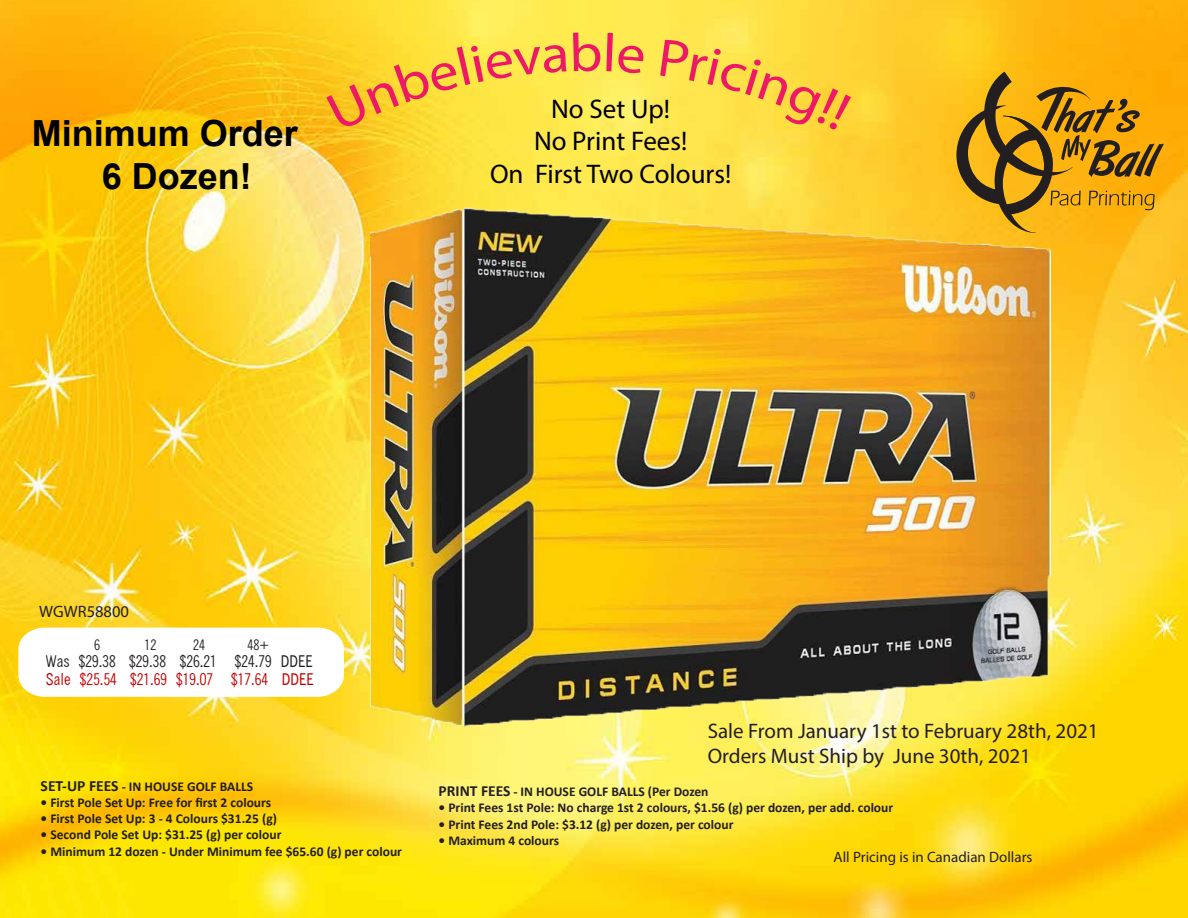
<style>
.page{position:relative;width:1188px;height:918px;background:#fff}
.page>*{position:absolute;margin:0;border:0;box-sizing:border-box;transform-origin:0 0}
.t1{font:700 36px/43.2px "Arial";color:#000}
.t2{font:27px/32.4px "Myriad Pro";color:#000;text-align:center}
.t3{font:21px/25.2px "Myriad Pro";color:#231f20}
.t4{font:16.5px "Myriad Pro";color:#231f20}
.t5{font:16.05px "Quick Type II Condensed";color:#c00000}
.t6{font:16.05px "Quick Type II Condensed";color:#231f20}
.t7{font:15px "Myriad Pro";color:#231f20}
.t8{font:14.4px "Quick Type II Condensed";color:#211e1f}
.t9{font:700 13.5px "Calibri";color:#231f20}
.s1{font-size:15.6px}
.s2{font-size:15.45px}
</style>
<div class="page">
<img style="left:0;top:0;width:1188px;height:918px">
<img style="left:371px;top:128px;width:679px;height:680px">
<svg style="left:18px;top:628px;width:326px;height:69px"></svg>
<svg style="left:956px;top:72px;width:208px;height:161px;background:#c99114"></svg>
<svg style="left:326px;top:45px;width:240px;height:83px;background:#fbc23f"></svg>
<svg style="left:573px;top:33px;width:71px;height:40px;background:#f8a558"></svg>
<svg style="left:660px;top:40px;width:191px;height:90px;background:#fcc549"></svg>
<h1 class="t1" style="left:102px;top:112px;width:197px;text-indent:-70px">Minimum Order<br>6 Dozen!</h1>
<h2 class="t2" style="left:490px;top:92px;width:243px">No Set Up!<br>No Print Fees!<br>On First Two Colours!</h2>
<p class="t4" style="left:39px;top:602px;width:91px">WGWR58800</p>
<p class="t8" style="left:94px;top:637px;width:7px">6</p>
<p class="t8" style="left:145px;top:637px;width:13px">12</p>
<p class="t8" style="left:193px;top:637px;width:13px">24</p>
<p class="t8" style="left:247px;top:637px;width:23px">48+</p>
<p class="t6" style="left:46px;top:653px;width:268px">Was $29.38 $29.38 $26.21 $24.79 DDEE</p>
<p class="t5" style="left:46px;top:671px;width:269px">Sale $25.54 $21.69 $19.07 $17.64 DDEE</p>
<p class="t9" style="left:41px;top:777px;width:214px"><span class="s1">SET-UP FEES</span> - IN HOUSE GOLF BALLS</p>
<p class="t9" style="left:41px;top:793px;width:232px">• First Pole Set Up: Free for first 2 colours</p>
<p class="t9" style="left:41px;top:809px;width:238px">• First Pole Set Up: 3 - 4 Colours $31.25 (g)</p>
<p class="t9" style="left:41px;top:825px;width:242px">• Second Pole Set Up: $31.25 (g) per colour</p>
<p class="t9" style="left:41px;top:841px;width:363px">• Minimum 12 dozen - Under Minimum fee $65.60 (g) per colour</p>
<h3 class="t3" style="left:708px;top:718px;width:392px">Sale From January 1st to February 28th, 2021<br>Orders Must Ship by June 30th, 2021</h3>
<p class="t9" style="left:439px;top:782px;width:271px"><span class="s2">PRINT FEES</span> - IN HOUSE GOLF BALLS (Per Dozen</p>
<p class="t9" style="left:439px;top:798px;width:456px">• Print Fees 1st Pole: No charge 1st 2 colours, $1.56 (g) per dozen, per add. colour</p>
<p class="t9" style="left:439px;top:814px;width:296px">• Print Fees 2nd Pole: $3.12 (g) per dozen, per colour</p>
<p class="t9" style="left:439px;top:831px;width:122px">• Maximum 4 colours</p>
<p class="t7" style="left:834px;top:848px;width:200px">All Pricing is in Canadian Dollars</p>
</div>
